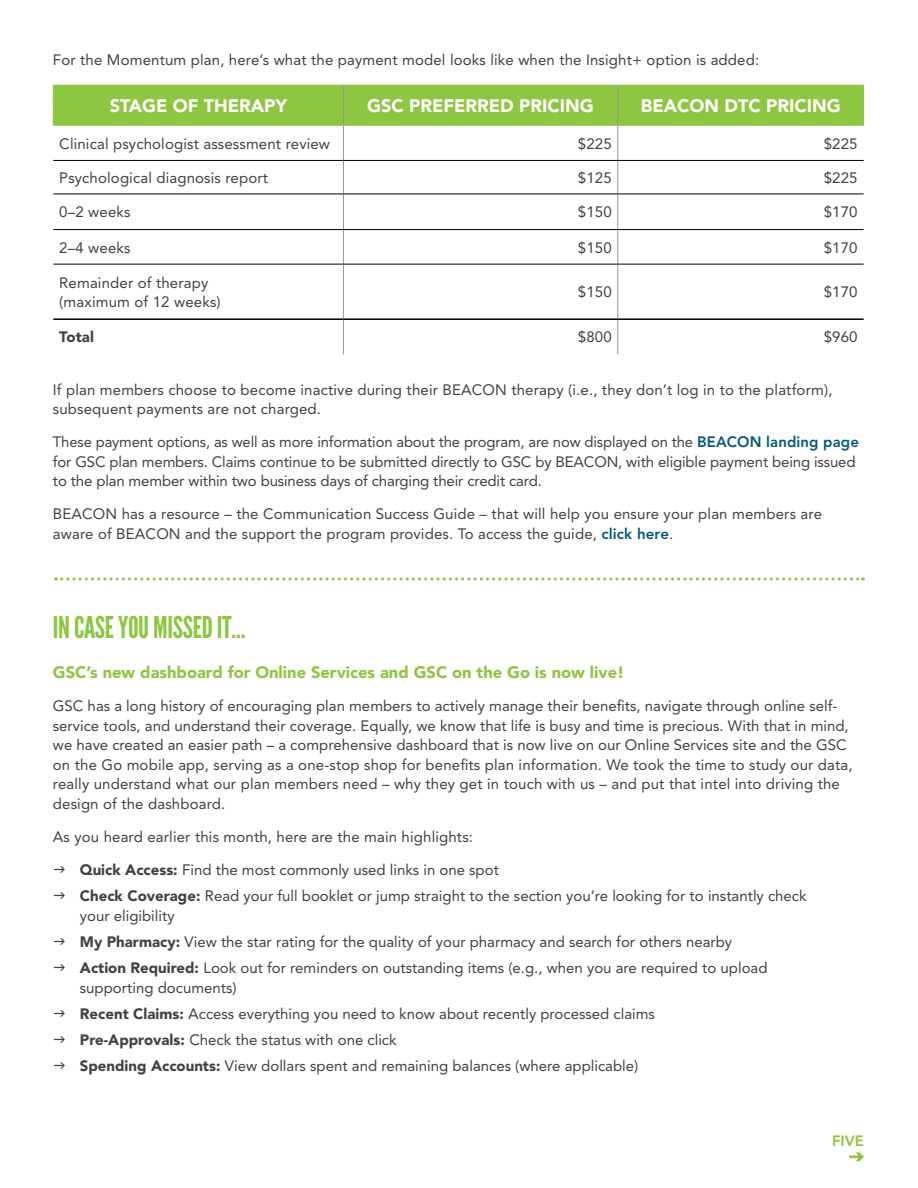
<style>
.page{position:relative;width:918px;height:1188px;background:#fff}
.page>*{position:absolute;margin:0;border:0;box-sizing:border-box;transform-origin:0 0}
.t1{font:30px "League Gothic";letter-spacing:-.01em;color:#8dc63f}
.t2{font:900 18px "Avenir LT Std";color:#fff}
.t3{font:900 16.5px "Avenir LT Std";color:#8dc63f}
.t4{font:15px/19.5px "Avenir LT Std";color:#414042}
.t5{font:900 15px "Avenir LT Std";letter-spacing:.01em;color:#414042}
.t6{font:800 15px "Avenir";color:#8dc63f}
.s1{font-weight:800;color:#00587e}
.s2{font-weight:900}
</style>
<div class="page">
<div style="left:54px;top:86px;width:809px;height:39px;background:#8dc63f"></div>
<hr style="left:343px;top:86px;width:1px;height:39px;background:#939598">
<hr style="left:617px;top:86px;width:1px;height:39px;background:#939598">
<hr style="left:343px;top:126px;width:1px;height:34px;background:#939598">
<hr style="left:617px;top:126px;width:1px;height:34px;background:#939598">
<hr style="left:343px;top:161px;width:1px;height:33px;background:#939598">
<hr style="left:617px;top:161px;width:1px;height:33px;background:#939598">
<hr style="left:343px;top:194px;width:1px;height:35px;background:#939598">
<hr style="left:617px;top:194px;width:1px;height:35px;background:#939598">
<hr style="left:343px;top:230px;width:1px;height:34px;background:#939598">
<hr style="left:617px;top:230px;width:1px;height:34px;background:#939598">
<hr style="left:343px;top:264px;width:1px;height:54px;background:#939598">
<hr style="left:617px;top:264px;width:1px;height:54px;background:#939598">
<hr style="left:343px;top:320px;width:1px;height:34px;background:#939598">
<hr style="left:617px;top:320px;width:1px;height:34px;background:#939598">
<hr style="left:53px;top:85px;width:290px;height:1px;background:#8dc63f">
<hr style="left:53px;top:86px;width:1px;height:39px;background:#8dc63f">
<hr style="left:343px;top:85px;width:275px;height:1px;background:#8dc63f">
<hr style="left:618px;top:85px;width:246px;height:1px;background:#8dc63f">
<hr style="left:863px;top:86px;width:1px;height:39px;background:#8dc63f">
<hr style="left:53px;top:125px;width:290px;height:1px;background:#8dc63f">
<hr style="left:343px;top:125px;width:275px;height:1px;background:#8dc63f">
<hr style="left:618px;top:125px;width:246px;height:1px;background:#8dc63f">
<hr style="left:53px;top:160px;width:290px;height:1px;background:#000">
<hr style="left:343px;top:160px;width:275px;height:1px;background:#000">
<hr style="left:618px;top:160px;width:246px;height:1px;background:#000">
<hr style="left:53px;top:194px;width:290px;height:1px;background:#000">
<hr style="left:343px;top:194px;width:275px;height:1px;background:#000">
<hr style="left:618px;top:194px;width:246px;height:1px;background:#000">
<hr style="left:53px;top:229px;width:290px;height:1px;background:#000">
<hr style="left:343px;top:229px;width:275px;height:1px;background:#000">
<hr style="left:618px;top:229px;width:246px;height:1px;background:#000">
<hr style="left:53px;top:264px;width:290px;height:1px;background:#000">
<hr style="left:343px;top:264px;width:275px;height:1px;background:#000">
<hr style="left:618px;top:264px;width:246px;height:1px;background:#000">
<hr style="left:53px;top:318px;width:290px;height:2px;background:#000">
<hr style="left:343px;top:318px;width:275px;height:2px;background:#000">
<hr style="left:618px;top:318px;width:246px;height:2px;background:#000">
<svg style="left:56px;top:578px;width:807px;height:2px"></svg>
<svg style="left:849px;top:1152px;width:15px;height:10px"></svg>
<p class="t4" style="left:53px;top:51px;width:708px">For the Momentum plan, here’s what the payment model looks like when the Insight+ option is added:</p>
<p class="t2" style="left:110px;top:95px;width:179px">STAGE OF THERAPY</p>
<p class="t2" style="left:367px;top:95px;width:228px">GSC PREFERRED PRICING</p>
<p class="t2" style="left:641px;top:95px;width:201px">BEACON DTC PRICING</p>
<p class="t4" style="left:59px;top:134px;width:272px">Clinical psychologist assessment review</p>
<p class="t4" style="left:578px;top:134px;width:35px">$225</p>
<p class="t4" style="left:824px;top:134px;width:35px">$225</p>
<p class="t4" style="left:59px;top:168px;width:210px">Psychological diagnosis report</p>
<p class="t4" style="left:578px;top:168px;width:35px">$125</p>
<p class="t4" style="left:824px;top:168px;width:35px">$225</p>
<p class="t4" style="left:59px;top:203px;width:73px">0–2 weeks</p>
<p class="t4" style="left:578px;top:203px;width:35px">$150</p>
<p class="t4" style="left:824px;top:203px;width:35px">$170</p>
<p class="t4" style="left:59px;top:238px;width:73px">2–4 weeks</p>
<p class="t4" style="left:578px;top:238px;width:35px">$150</p>
<p class="t4" style="left:824px;top:238px;width:35px">$170</p>
<p class="t4" style="left:59px;top:273px;width:163px">Remainder of therapy (maximum of 12 weeks)</p>
<p class="t4" style="left:578px;top:282px;width:35px">$150</p>
<p class="t4" style="left:824px;top:282px;width:35px">$170</p>
<p class="t5" style="left:59px;top:328px;width:36px">Total</p>
<p class="t4" style="left:578px;top:328px;width:35px">$800</p>
<p class="t4" style="left:824px;top:328px;width:35px">$960</p>
<p class="t4" style="left:53px;top:380px;width:781px">If plan members choose to become inactive during their BEACON therapy (i.e., they don’t log in to the platform), subsequent payments are not charged.</p>
<p class="t4" style="left:53px;top:432px;width:808px">These payment options, as well as more information about the program, are now displayed on the <span class="s1">BEACON landing page </span>for GSC plan members. Claims continue to be submitted directly to GSC by BEACON, with eligible payment being issued to the plan member within two business days of charging their credit card.</p>
<p class="t4" style="left:53px;top:504px;width:771px">BEACON has a resource – the Communication Success Guide – that will help you ensure your plan members are aware of BEACON and the support the program provides. To access the guide, <span class="s1">click here</span>.</p>
<h1 class="t1" style="left:53px;top:609px;width:194px">IN CASE YOU MISSED IT…</h1>
<p class="t3" style="left:53px;top:663px;width:573px">GSC’s new dashboard for Online Services and GSC on the Go is now live!</p>
<p class="t4" style="left:53px;top:696px;width:801px">GSC has a long history of encouraging plan members to actively manage their benefits, navigate through online self&shy;service tools, and understand their coverage. Equally, we know that life is busy and time is precious. With that in mind, we have created an easier path – a comprehensive dashboard that is now live on our Online Services site and the GSC on the Go mobile app, serving as a one-stop shop for benefits plan information. We took the time to study our data, really understand what our plan members need – why they get in touch with us – and put that intel into driving the design of the dashboard.</p>
<p class="t4" style="left:53px;top:827px;width:422px">As you heard earlier this month, here are the main highlights:</p>
<p class="t4" style="left:80px;top:857px;width:728px;line-height:26.2px"><span class="s2">Quick Access:</span> Find the most commonly used links in one spot<br><span class="s2">Check Coverage:</span> Read your full booklet or jump straight to the section you’re looking for to instantly check</p>
<p class="t4" style="left:80px;top:902px;width:689px;line-height:26.2px">your eligibility<br><span class="s2">My Pharmacy:</span> View the star rating for the quality of your pharmacy and search for others nearby<br><span class="s2">Action Required:</span> Look out for reminders on outstanding items (e.g., when you are required to upload</p>
<p class="t4" style="left:80px;top:974px;width:577px;line-height:26.2px">supporting documents)<br><span class="s2">Recent Claims:</span> Access everything you need to know about recently processed claims <span class="s2">Pre-Approvals:</span> Check the status with one click<br><span class="s2">Spending Accounts:</span> View dollars spent and remaining balances (where applicable)</p>
<p class="t6" style="left:832px;top:1129px;width:33px">FIVE</p>
</div>
